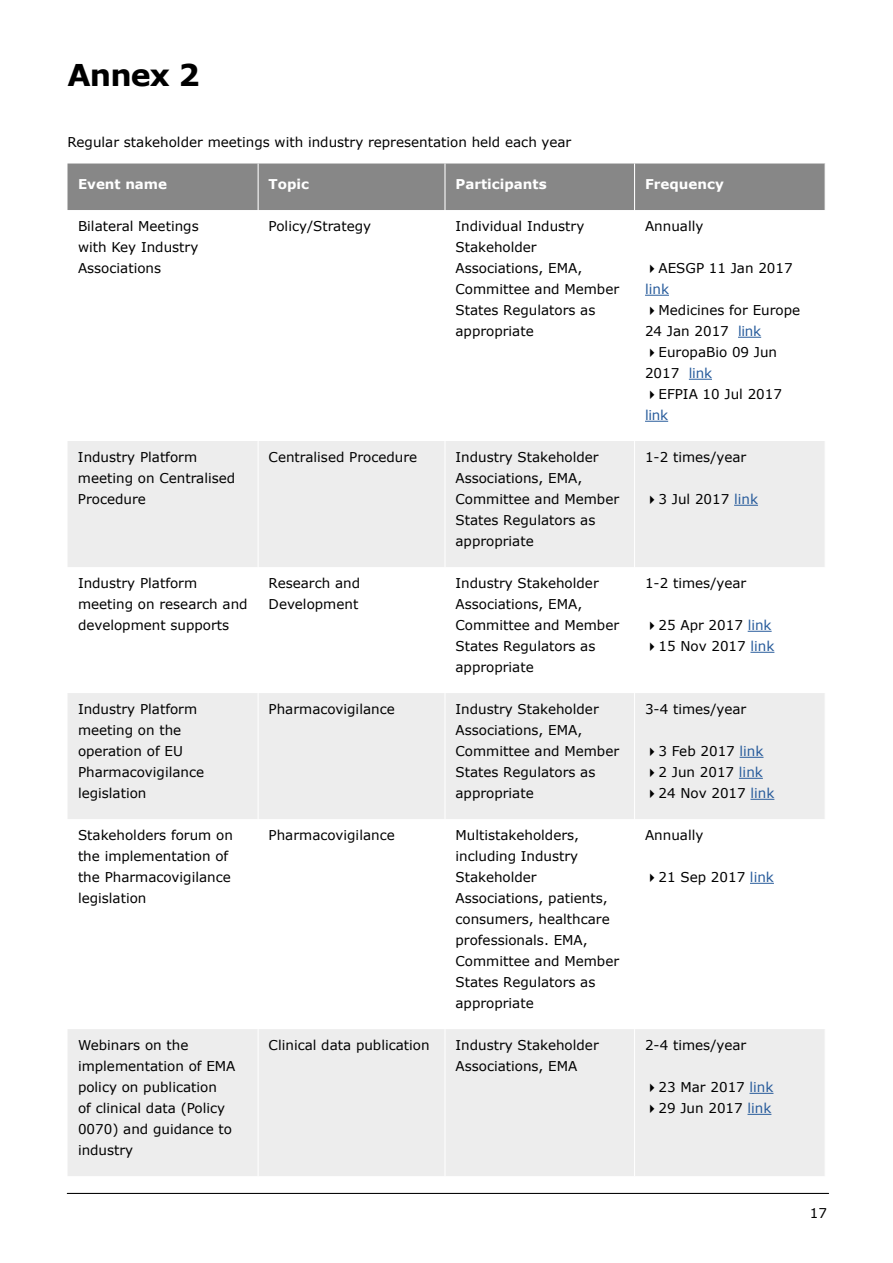
<style>
.page{position:relative;width:893px;height:1263px;background:#fff}
.page>*{position:absolute;margin:0;border:0;box-sizing:border-box;transform-origin:0 0}
.t1{font:700 30px "Verdana";letter-spacing:-.03em;color:#000}
.t2{font:13.5px/21px "Verdana";color:#000}
.t3{font:700 13.5px "Verdana";color:#fff}
.s1{color:#275b9b}
</style>
<div class="page">
<hr style="left:67px;top:1193px;width:762px;height:1px;background:#000">
<div style="left:68px;top:164px;width:757px;height:46px;background:#878787"></div>
<svg style="left:68px;top:441px;width:757px;height:735px;fill:#ededed"></svg>
<hr style="left:444px;top:164px;width:1px;height:46px;background:#fff">
<hr style="left:258px;top:441px;width:1px;height:126px;background:#fff">
<hr style="left:444px;top:441px;width:1px;height:126px;background:#fff">
<hr style="left:634px;top:441px;width:1px;height:126px;background:#fff">
<hr style="left:258px;top:567px;width:1px;height:126px;background:#fff">
<hr style="left:444px;top:567px;width:1px;height:126px;background:#fff">
<hr style="left:634px;top:567px;width:1px;height:126px;background:#fff">
<hr style="left:258px;top:693px;width:1px;height:126px;background:#fff">
<hr style="left:444px;top:693px;width:1px;height:126px;background:#fff">
<hr style="left:634px;top:693px;width:1px;height:126px;background:#fff">
<hr style="left:258px;top:819px;width:1px;height:210px;background:#fff">
<hr style="left:444px;top:819px;width:1px;height:210px;background:#fff">
<hr style="left:634px;top:819px;width:1px;height:210px;background:#fff">
<hr style="left:258px;top:1029px;width:1px;height:147px;background:#fff">
<hr style="left:444px;top:1029px;width:1px;height:147px;background:#fff">
<hr style="left:634px;top:1029px;width:1px;height:147px;background:#fff">
<hr style="left:258px;top:164px;width:1px;height:46px;background:#fff">
<hr style="left:634px;top:164px;width:1px;height:46px;background:#fff">
<svg style="left:645px;top:295px;width:24px;height:1px"></svg>
<svg style="left:738px;top:337px;width:23px;height:1px"></svg>
<svg style="left:689px;top:379px;width:23px;height:1px"></svg>
<svg style="left:645px;top:421px;width:23px;height:1px"></svg>
<svg style="left:734px;top:505px;width:24px;height:1px"></svg>
<svg style="left:748px;top:631px;width:24px;height:1px"></svg>
<svg style="left:750px;top:652px;width:24px;height:1px"></svg>
<svg style="left:740px;top:757px;width:23px;height:1px"></svg>
<svg style="left:739px;top:778px;width:24px;height:1px"></svg>
<svg style="left:750px;top:799px;width:24px;height:1px"></svg>
<svg style="left:750px;top:883px;width:24px;height:1px"></svg>
<svg style="left:749px;top:1093px;width:24px;height:1px"></svg>
<svg style="left:747px;top:1114px;width:24px;height:1px"></svg>
<h1 class="t1" style="left:68px;top:54px;width:134px">Annex 2</h1>
<p class="t2" style="left:68px;top:131px;width:505px">Regular stakeholder meetings with industry representation held each year</p>
<p class="t3" style="left:78px;top:175px;width:91px">Event name</p>
<p class="t3" style="left:269px;top:175px;width:42px">Topic</p>
<p class="t3" style="left:455px;top:175px;width:93px">Participants</p>
<p class="t3" style="left:645px;top:175px;width:80px">Frequency</p>
<p class="t2" style="left:78px;top:215px;width:122px;text-align:justify">Bilateral Meetings with Key Industry Associations</p>
<p class="t2" style="left:269px;top:215px;width:104px">Policy/Strategy</p>
<p class="t2" style="left:455px;top:215px;width:165px">Individual Industry<br>Stakeholder<br>Associations, EMA,<br>Committee and Member<br>States Regulators as appropriate</p>
<p class="t2" style="left:645px;top:215px;width:60px">Annually</p>
<p class="t2" style="left:645px;top:257px;width:149px">✔ AESGP 11 Jan 2017 <span class="s1">link</span></p>
<p class="t2" style="left:645px;top:299px;width:157px">✔ Medicines for Europe<br>24 Jan 2017 <span class="s1">link</span></p>
<p class="t2" style="left:645px;top:341px;width:134px">✔ EuropaBio 09 Jun<br>2017 <span class="s1">link</span></p>
<p class="t2" style="left:645px;top:383px;width:139px">✔ EFPIA 10 Jul 2017 <span class="s1">link</span></p>
<p class="t2" style="left:78px;top:446px;width:159px">Industry Platform meeting on Centralised<br>Procedure</p>
<p class="t2" style="left:269px;top:447px;width:150px">Centralised Procedure</p>
<p class="t2" style="left:455px;top:447px;width:165px">Industry Stakeholder<br>Associations, EMA,<br>Committee and Member<br>States Regulators as appropriate</p>
<p class="t2" style="left:645px;top:446px;width:103px">1-2 times/year</p>
<p class="t2" style="left:645px;top:488px;width:114px">✔ 3 Jul 2017 <span class="s1">link</span></p>
<p class="t2" style="left:78px;top:572px;width:171px">Industry Platform meeting on research and development supports</p>
<p class="t2" style="left:269px;top:572px;width:93px">Research and<br>Development</p>
<p class="t2" style="left:455px;top:572px;width:165px">Industry Stakeholder<br>Associations, EMA,<br>Committee and Member<br>States Regulators as appropriate</p>
<p class="t2" style="left:645px;top:572px;width:103px">1-2 times/year</p>
<p class="t2" style="left:645px;top:614px;width:128px">✔ 25 Apr 2017 <span class="s1">link</span></p>
<p class="t2" style="left:645px;top:635px;width:131px">✔ 15 Nov 2017 <span class="s1">link</span></p>
<p class="t2" style="left:78px;top:698px;width:128px">Industry Platform meeting on the operation of EU<br>Pharmacovigilance legislation</p>
<p class="t2" style="left:269px;top:698px;width:128px">Pharmacovigilance</p>
<p class="t2" style="left:455px;top:698px;width:165px">Industry Stakeholder<br>Associations, EMA,<br>Committee and Member<br>States Regulators as appropriate</p>
<p class="t2" style="left:645px;top:698px;width:103px">3-4 times/year</p>
<p class="t2" style="left:645px;top:740px;width:120px">✔ 3 Feb 2017 <span class="s1">link</span></p>
<p class="t2" style="left:645px;top:761px;width:119px">✔ 2 Jun 2017 <span class="s1">link</span></p>
<p class="t2" style="left:645px;top:782px;width:131px">✔ 24 Nov 2017 <span class="s1">link</span></p>
<p class="t2" style="left:78px;top:824px;width:156px">Stakeholders forum on the implementation of the Pharmacovigilance legislation</p>
<p class="t2" style="left:269px;top:824px;width:128px">Pharmacovigilance</p>
<p class="t2" style="left:455px;top:824px;width:165px">Multistakeholders, including Industry<br>Stakeholder<br>Associations, patients, consumers, healthcare professionals. EMA,<br>Committee and Member<br>States Regulators as appropriate</p>
<p class="t2" style="left:645px;top:824px;width:60px">Annually</p>
<p class="t2" style="left:645px;top:866px;width:130px">✔ 21 Sep 2017 <span class="s1">link</span></p>
<p class="t2" style="left:78px;top:1034px;width:159px">Webinars on the implementation of EMA policy on publication<br>of clinical data (Policy<br>0070) and guidance to industry</p>
<p class="t2" style="left:269px;top:1034px;width:163px">Clinical data publication</p>
<p class="t2" style="left:455px;top:1034px;width:145px">Industry Stakeholder<br>Associations, EMA</p>
<p class="t2" style="left:645px;top:1034px;width:103px">2-4 times/year</p>
<p class="t2" style="left:645px;top:1076px;width:130px">✔ 23 Mar 2017 <span class="s1">link</span></p>
<p class="t2" style="left:645px;top:1097px;width:128px">✔ 29 Jun 2017 <span class="s1">link</span></p>
<p class="t2" style="left:810px;top:1202px;width:19px">17</p>
</div>
